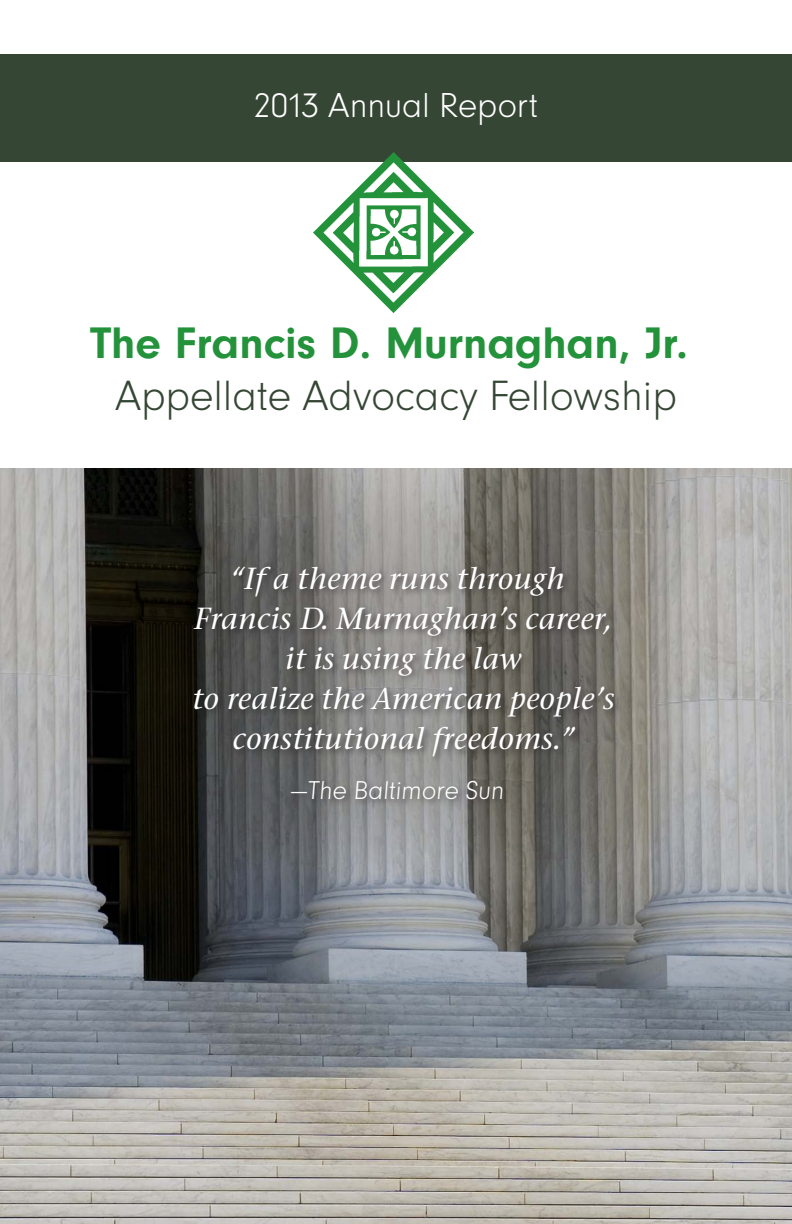
<style>
.page{position:relative;width:792px;height:1224px;background:#fff}
.page>*{position:absolute;margin:0;border:0;box-sizing:border-box;transform-origin:0 0}
.program_title{font:45.8px "Neuzeit Bld";color:#24923b}
.program_title-2{font:44px "Neuzeit Lgt";color:#354634}
.t1{font:36px "Neuzeit Lgt";color:#fff}
.t2{font:32px/40px "Stone Serif Mdm Itl";letter-spacing:.01em;color:#fff;text-align:center}
.t3{font:26.8px "Neuzeit Lgt";color:#fff}
</style>
<div class="page">
<img style="left:0;top:468px;width:792px;height:756px">
<div style="left:0;top:54px;width:792px;height:108px;background:#354634"></div>
<img style="left:314px;top:152px;width:160px;height:160px">
<svg style="left:154px;top:474px;width:487px;height:391px;background:#686763"></svg>
<div style="left:192px;top:564px;width:431px;height:244px;background:#231f20;opacity:.6"></div>
<p class="t1" style="left:254px;top:81px;width:286px">2013 Annual Report</p>
<p class="program_title" style="left:90px;top:312px;width:613px">The Francis D. Murnaghan, Jr. ⌦</p>
<p class="program_title-2" style="left:115px;top:366px;width:563px">Appellate Advocacy Fellowship</p>
<p class="t2" style="left:192px;top:561px;width:424px">“If a theme runs through<br>Francis D. Murnaghan’s career, it is using the law<br>to realize the American people’s constitutional freedoms.”</p>
<p class="t3" style="left:291px;top:772px;width:218px">—The Baltimore Sun</p>
</div>
